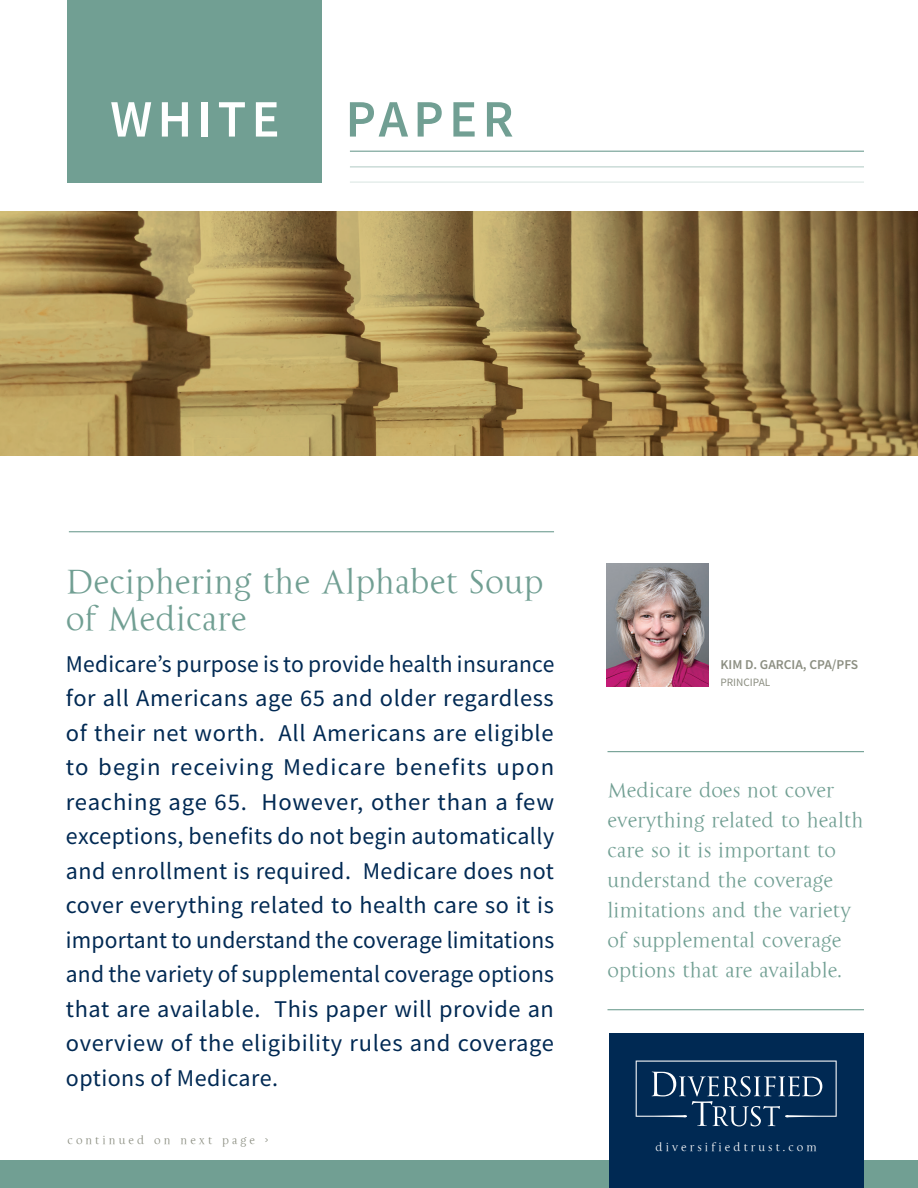
<style>
.page{position:relative;width:918px;height:1188px;background:#fff}
.page>*{position:absolute;margin:0;border:0;box-sizing:border-box;transform-origin:0 0}
.t1{font:600 52.5px "Source Sans Pro";letter-spacing:.1em;color:#fff}
.t2{font:600 52.5px "Source Sans Pro";letter-spacing:.1em;color:#719f93}
.t3{font:34.5px/37.5px "La Gioconda OSTT";color:#719f93}
.t4{font:24px/34.5px "Source Sans Pro";letter-spacing:.025em;color:#002953;text-align:justify}
.t5{font:21px/30px "La Gioconda OSTT";color:#719f93}
.t6{font:600 13.5px "Source Sans Pro";color:#8b8e81}
.t7{font:12px "La Gioconda OSTT";letter-spacing:.25em;color:#8b8e81}
.t8{font:12px "La Gioconda OSTT";letter-spacing:.25em;color:#fff}
.t9{font:11.25px "Source Sans Pro";color:#8b8e81}
</style>
<div class="page">
<svg style="left:0;top:212px;width:918px;height:244px;background:#9d844e"></svg>
<hr style="left:69px;top:531px;width:485px;height:1px;background:#719f93">
<hr style="left:608px;top:1009px;width:256px;height:1px;background:#719f93">
<hr style="left:608px;top:751px;width:256px;height:1px;background:#719f93">
<div style="left:0;top:1161px;width:918px;height:27px;background:#719f93"></div>
<div style="left:68px;top:0;width:254px;height:183px;background:#719f93"></div>
<hr style="left:350px;top:151px;width:514px;height:1px;background:#719f93">
<hr style="left:350px;top:166px;width:514px;height:1px;background:#719f93">
<hr style="left:350px;top:182px;width:514px;height:1px;background:#719f93">
<img style="left:607px;top:563px;width:101px;height:123px">
<div style="left:609px;top:1034px;width:255px;height:154px;background:#002953"></div>
<svg style="left:636px;top:1061px;width:201px;height:65px"></svg>
<h1 class="t1" style="left:110px;top:85px;width:171px">WHITE</h1>
<h1 class="t2" style="left:346px;top:85px;width:170px">PAPER</h1>
<h2 class="t3" style="left:66px;top:563px;width:479px">Deciphering the Alphabet Soup of Medicare</h2>
<p class="t4" style="left:66px;top:646px;width:490px">Medicare’s purpose is to provide health insurance for all Americans age 65 and older regardless of their net worth. All Americans are eligible to begin receiving Medicare benefits upon reaching age 65. However, other than a few exceptions, benefits do not begin automatically and enrollment is required. Medicare does not cover everything related to health care so it is important to understand the coverage limitations and the variety of supplemental coverage options that are available. This paper will provide an overview of the eligibility rules and coverage options of Medicare.</p>
<p class="t7" style="left:68px;top:1133px;width:202px">continued on next page &gt;</p>
<p class="t6" style="left:720px;top:656px;width:139px">KIM D. GARCIA, CPA/PFS</p>
<p class="t9" style="left:720px;top:675px;width:51px">PRINCIPAL</p>
<p class="t5" style="left:608px;top:775px;width:258px">Medicare does not cover everything related to health care so it is important to understand the coverage limitations and the variety of supplemental coverage options that are available.</p>
<p class="t8" style="left:656px;top:1140px;width:163px">diversifiedtrust.com</p>
</div>
